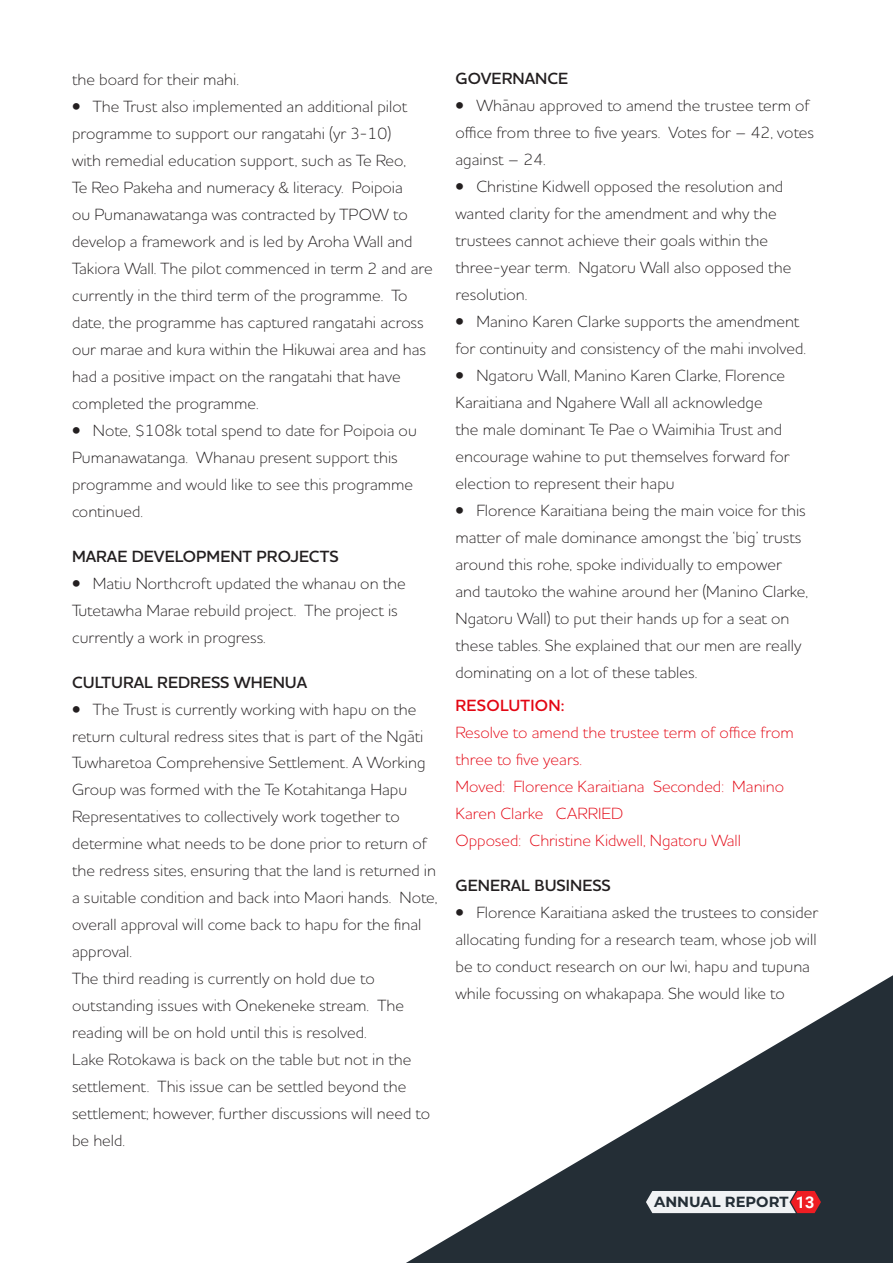
<style>
.page{position:relative;width:893px;height:1263px;background:#fff}
.page>*{position:absolute;margin:0;border:0;box-sizing:border-box;transform-origin:0 0}
.t1{font:300 16.5px/27px "Houschka Pro";color:#231f20}
.t2{font:300 16.5px/27px "Houschka Pro";color:#e30613}
.t3{font:600 16.5px "Houschka Pro";color:#231f20}
.t4{font:600 16.5px "Houschka Pro";letter-spacing:.015em;color:#e30613}
.t5{font:700 14.7px "Montserrat";color:#242e36}
.s1{font-family:"Roboto";font-size:16.2px;color:#fff}
</style>
<div class="page">
<svg style="left:406px;top:975px;width:487px;height:288px"></svg>
<svg style="left:646px;top:1191px;width:175px;height:22px"></svg>
<p class="t1" style="left:72px;top:65px;width:168px">the board for their mahi.</p>
<p class="t1" style="left:72px;top:92px;width:362px">• The Trust also implemented an additional pilot programme to support our rangatahi (yr 3-10)<br>with remedial education support, such as Te Reo,<br>Te Reo Pakeha and numeracy &amp; literacy. Poipoia<br>ou Pumanawatanga was contracted by TPOW to develop a framework and is led by Aroha Wall and Takiora Wall. The pilot commenced in term 2 and are currently in the third term of the programme. To date, the programme has captured rangatahi across our marae and kura within the Hikuwai area and has had a positive impact on the rangatahi that have completed the programme.</p>
<p class="t1" style="left:72px;top:416px;width:346px">• Note, $108k total spend to date for Poipoia ou Pumanawatanga. Whanau present support this programme and would like to see this programme continued.</p>
<p class="t3" style="left:72px;top:545px;width:268px">MARAE DEVELOPMENT PROJECTS</p>
<p class="t1" style="left:72px;top:569px;width:335px">• Matiu Northcroft updated the whanau on the<br>Tutetawha Marae rebuild project. The project is currently a work in progress.</p>
<p class="t3" style="left:72px;top:671px;width:237px">CULTURAL REDRESS WHENUA</p>
<p class="t1" style="left:72px;top:695px;width:367px">• The Trust is currently working with hapu on the return cultural redress sites that is part of the Ngāti Tuwharetoa Comprehensive Settlement. A Working Group was formed with the Te Kotahitanga Hapu Representatives to collectively work together to determine what needs to be done prior to return of the redress sites, ensuring that the land is returned in a suitable condition and back into Maori hands. Note, overall approval will come back to hapu for the final approval.</p>
<p class="t1" style="left:72px;top:965px;width:333px">The third reading is currently on hold due to outstanding issues with Onekeneke stream. The reading will be on hold until this is resolved.</p>
<p class="t1" style="left:72px;top:1046px;width:360px">Lake Rotokawa is back on the table but not in the settlement. This issue can be settled beyond the settlement; however, further discussions will need to be held.</p>
<p class="t3" style="left:455px;top:68px;width:114px">GOVERNANCE</p>
<p class="t1" style="left:455px;top:92px;width:360px">• Whānau approved to amend the trustee term of office from three to five years. Votes for – 42, votes against – 24.</p>
<p class="t1" style="left:455px;top:173px;width:337px">• Christine Kidwell opposed the resolution and wanted clarity for the amendment and why the trustees cannot achieve their goals within the three-year term. Ngatoru Wall also opposed the resolution.</p>
<p class="t1" style="left:455px;top:308px;width:352px">• Manino Karen Clarke supports the amendment for continuity and consistency of the mahi involved.</p>
<p class="t1" style="left:455px;top:362px;width:336px">• Ngatoru Wall, Manino Karen Clarke, Florence Karaitiana and Ngahere Wall all acknowledge the male dominant Te Pae o Waimihia Trust and encourage wahine to put themselves forward for election to represent their hapu</p>
<p class="t1" style="left:455px;top:497px;width:354px">• Florence Karaitiana being the main voice for this matter of male dominance amongst the ‘big’ trusts around this rohe, spoke individually to empower and tautoko the wahine around her (Manino Clarke, Ngatoru Wall) to put their hands up for a seat on these tables. She explained that our men are really dominating on a lot of these tables.</p>
<p class="t4" style="left:456px;top:695px;width:110px">RESOLUTION:</p>
<p class="t2" style="left:455px;top:719px;width:340px">Resolve to amend the trustee term of office from three to five years.</p>
<p class="t2" style="left:455px;top:773px;width:330px">Moved: Florence Karaitiana Seconded: Manino<br>Karen Clarke CARRIED</p>
<p class="t2" style="left:455px;top:827px;width:287px">Opposed: Christine Kidwell, Ngatoru Wall</p>
<p class="t3" style="left:455px;top:875px;width:157px">GENERAL BUSINESS</p>
<p class="t1" style="left:455px;top:899px;width:364px">• Florence Karaitiana asked the trustees to consider allocating funding for a research team, whose job will be to conduct research on our Iwi, hapu and tupuna while focussing on whakapapa. She would like to</p>
<p class="t5" style="left:654px;top:1191px;width:162px">ANNUAL REPORT <span class="s1">13</span></p>
</div>
